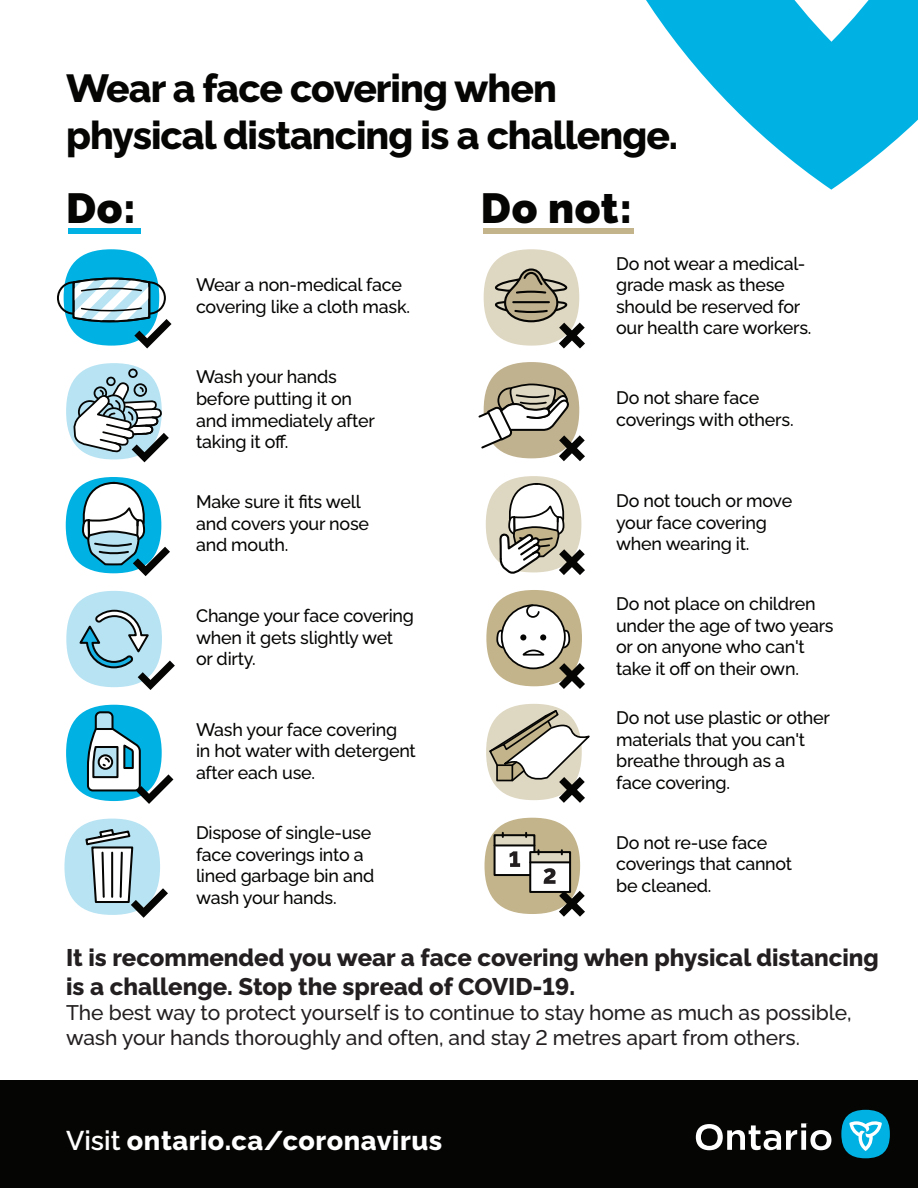
<style>
.page{position:relative;width:918px;height:1188px;background:#fff}
.page>*{position:absolute;margin:0;border:0;box-sizing:border-box;transform-origin:0 0}
.t1{font:900 42px "Raleway";letter-spacing:.015em;color:#050504}
.t2{font:800 39px/46.8px "Raleway";letter-spacing:-.025em;color:#050504}
.t3{font:800 27px "Raleway";letter-spacing:.02em;color:#fff}
.t4{font:800 24px/28.8px "Raleway";color:#231f20}
.t5{font:500 21px/25.2px "Raleway";letter-spacing:-.005em;color:#231f20}
.t6{font:500 18px/21.6px "Raleway";letter-spacing:-.015em;color:#050504}
.s1{font-weight:600}
</style>
<div class="page">
<div style="left:69px;top:228px;width:72px;height:5px;background:#00b2e3"></div>
<div style="left:484px;top:228px;width:150px;height:5px;background:#c3b48b"></div>
<svg style="left:646px;top:0;width:272px;height:190px;fill:#00b2e3"></svg>
<div style="left:484px;top:249px;width:95px;height:97px;background:#ded7c1;border-radius:50%"></div>
<svg style="left:478px;top:267px;width:107px;height:308px"></svg>
<div style="left:486px;top:590px;width:96px;height:96px;background:#c3b48b;border-radius:50%"></div>
<svg style="left:495px;top:596px;width:11px;height:54px"></svg>
<svg style="left:561px;top:595px;width:10px;height:55px"></svg>
<div style="left:502px;top:605px;width:63px;height:63px;background:#fff;border-radius:50%"></div>
<div style="left:501px;top:604px;width:65px;height:65px;border:2px solid #050504;border-radius:50%"></div>
<div style="left:520px;top:634px;width:6px;height:7px;background:#050504;border-radius:50%"></div>
<div style="left:540px;top:634px;width:6px;height:7px;background:#050504;border-radius:50%"></div>
<svg style="left:522px;top:649px;width:23px;height:7px"></svg>
<svg style="left:525px;top:604px;width:16px;height:14px"></svg>
<svg style="left:559px;top:663px;width:26px;height:26px"></svg>
<svg style="left:488px;top:709px;width:102px;height:94px"></svg>
<div style="left:485px;top:818px;width:95px;height:96px;background:#c3b48b;border-radius:50%"></div>
<div style="left:495px;top:835px;width:39px;height:40px;background:#fff"></div>
<div style="left:495px;top:835px;width:39px;height:10px;background:#ded7c1"></div>
<div style="left:494px;top:834px;width:41px;height:42px;border:2px solid #050504"></div>
<svg style="left:510px;top:851px;width:10px;height:16px"></svg>
<hr style="left:495px;top:844px;width:39px;height:2px;background:#050504">
<div style="left:530px;top:852px;width:40px;height:40px;background:#fff"></div>
<div style="left:530px;top:852px;width:40px;height:10px;background:#ded7c1"></div>
<div style="left:529px;top:851px;width:42px;height:42px;border:2px solid #050504"></div>
<svg style="left:544px;top:868px;width:12px;height:16px"></svg>
<hr style="left:530px;top:861px;width:40px;height:2px;background:#050504">
<svg style="left:559px;top:891px;width:26px;height:26px"></svg>
<div style="left:64px;top:249px;width:95px;height:97px;background:#00b2e3;border-radius:50%"></div>
<div style="left:57px;top:281px;width:33px;height:34px;border:2px solid #050504;border-radius:50%"></div>
<svg style="left:72px;top:277px;width:100px;height:71px"></svg>
<div style="left:66px;top:363px;width:96px;height:96px;background:#b7e3f3;border-radius:50%"></div>
<div style="left:128px;top:369px;width:10px;height:9px;border:2px solid #050504;border-radius:50%"></div>
<div style="left:106px;top:377px;width:10px;height:9px;border:2px solid #050504;border-radius:50%"></div>
<div style="left:66px;top:477px;width:95px;height:96px;background:#00b2e3;border-radius:50%"></div>
<svg style="left:73px;top:382px;width:97px;height:194px"></svg>
<div style="left:66px;top:591px;width:96px;height:96px;background:#b7e3f3;border-radius:50%"></div>
<svg style="left:77px;top:609px;width:98px;height:81px"></svg>
<div style="left:66px;top:705px;width:96px;height:96px;background:#00b2e3;border-radius:50%"></div>
<svg style="left:86px;top:710px;width:87px;height:94px"></svg>
<div style="left:64px;top:819px;width:96px;height:96px;background:#b7e3f3;border-radius:50%"></div>
<svg style="left:84px;top:828px;width:84px;height:90px"></svg>
<div style="left:0;top:1081px;width:918px;height:107px;background:#050504"></div>
<div style="left:841px;top:1110px;width:49px;height:48px;background:#00b2e3;border-radius:50%"></div>
<svg style="left:849px;top:1121px;width:33px;height:30px"></svg>
<svg style="left:696px;top:1123px;width:135px;height:27px"></svg>
<h2 class="t2" style="left:66px;top:61px;width:614px">Wear a face covering when physical distancing is a challenge.</h2>
<h1 class="t1" style="left:66px;top:176px;width:71px">Do:</h1>
<h1 class="t1" style="left:481px;top:176px;width:153px">Do not:</h1>
<p class="t6" style="left:616px;top:251px;width:197px">Do not wear a medical&shy;grade mask as these should be reserved for our health care workers.</p>
<p class="t6" style="left:196px;top:272px;width:215px">Wear a non-medical face covering like a cloth mask.</p>
<p class="t6" style="left:196px;top:364px;width:180px">Wash your hands before putting it on and immediately after taking it o˜.</p>
<p class="t6" style="left:616px;top:385px;width:179px">Do not share face coverings with others.</p>
<p class="t6" style="left:196px;top:489px;width:175px">Make sure it fits well and covers your nose and mouth.</p>
<p class="t6" style="left:616px;top:488px;width:178px">Do not touch or move your face covering when wearing it.</p>
<p class="t6" style="left:196px;top:603px;width:220px">Change your face covering when it gets slightly wet or dirty.</p>
<p class="t6" style="left:196px;top:717px;width:221px">Wash your face covering in hot water with detergent after each use.</p>
<p class="t6" style="left:616px;top:591px;width:219px">Do not place on children under the age of two years or on anyone who can't take it o˜ on their own.</p>
<p class="t6" style="left:616px;top:705px;width:215px">Do not use plastic or other materials that you can't breathe through as a<br>face covering.</p>
<p class="t6" style="left:196px;top:820px;width:180px">Dispose of single-use face coverings into a lined garbage bin and wash your hands.</p>
<p class="t6" style="left:616px;top:830px;width:178px">Do not re-use face coverings that cannot be cleaned.</p>
<h3 class="t4" style="left:66px;top:941px;width:814px">It is recommended you wear a face covering when physical distancing is a challenge. Stop the spread of COVID-19.</h3>
<p class="t5" style="left:66px;top:998px;width:787px">The best way to protect yourself is to continue to stay home as much as possible, wash your hands thoroughly and often, and stay 2 metres apart from others.</p>
<h3 class="t3" style="left:66px;top:1119px;width:378px"><span class="s1">Visit</span> ontario.ca/coronavirus</h3>
</div>
